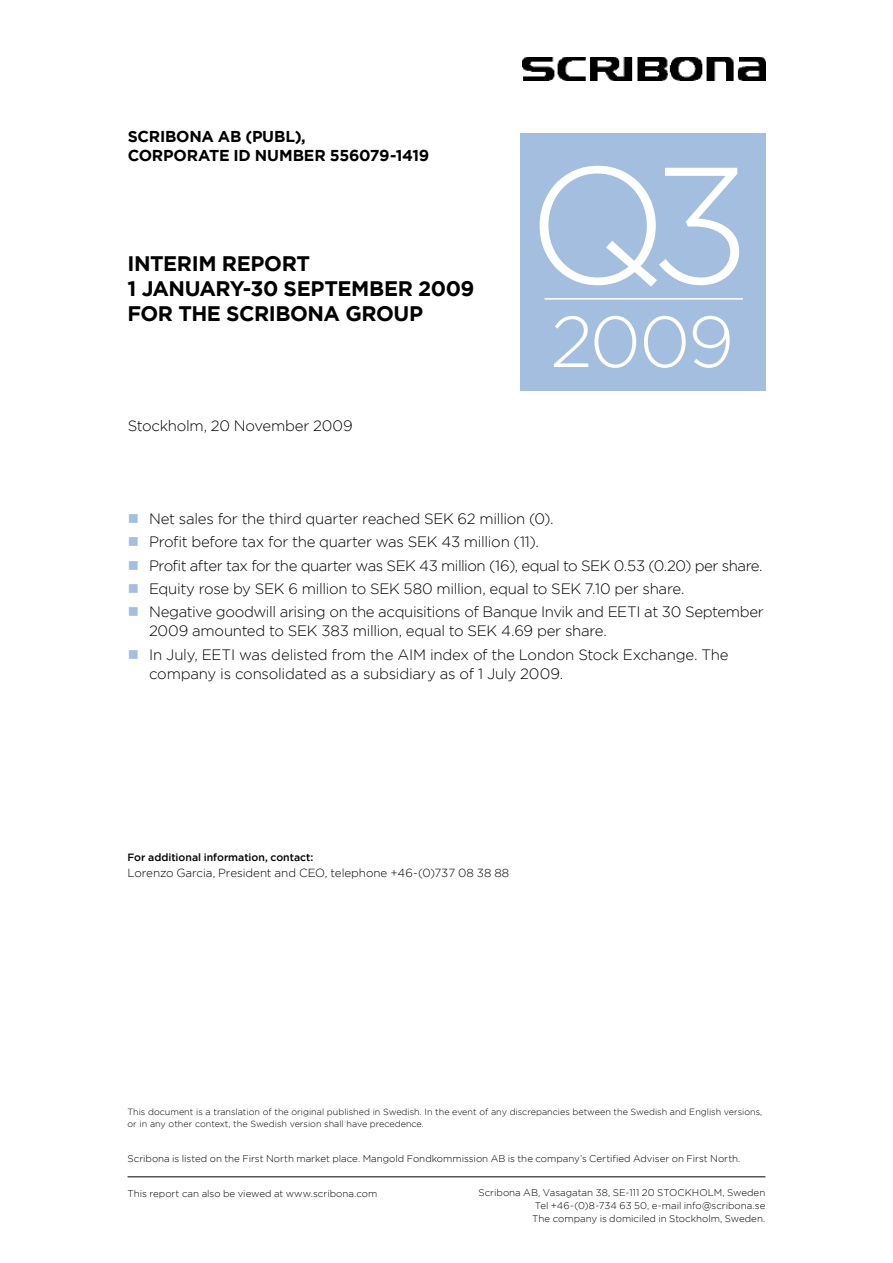
<style>
.page{position:relative;width:893px;height:1263px;background:#fff}
.page>*{position:absolute;margin:0;border:0;box-sizing:border-box;transform-origin:0 0}
.t1{font:300 165px "Gotham";color:#fff}
.t2{font:300 72px "Gotham";color:#fff}
.t3{font:700 21px/25.2px "Gotham";letter-spacing:-.02em;color:#000}
.t4{font:700 15.75px/18.9px "Gotham";letter-spacing:-.015em;color:#000}
.t5{font:300 15px/19px "Gotham";letter-spacing:-.02em;color:#000}
.t6{font:300 11.7px "Gotham";letter-spacing:-.005em;color:#000}
.t7{font:500 10.5px "Gotham";color:#000}
.t8{font:300 9.75px/12.8px "Gotham";color:#000;text-align:justify}
.t9{font:300 9px/12.8px "Gotham";color:#000}
.s1{color:#a4bedf}
</style>
<div class="page">
<img style="left:522px;top:57px;width:244px;height:23px">
<div style="left:520px;top:133px;width:246px;height:258px;background:#a4bedf"></div>
<hr style="left:544px;top:298px;width:199px;height:2px;background:#fff">
<hr style="left:128px;top:1176px;width:637px;height:1px;background:#000">
<p class="t4" style="left:128px;top:126px;width:179px">SCRIBONA AB (PUBL),<br>COR</p>
<p class="t4" style="left:163px;top:145px;width:24px">PORA</p>
<p class="t4" style="left:209px;top:145px;width:221px">TE ID N UMBER 556079-1419</p>
<h3 class="t3" style="left:128px;top:250px;width:184px">INTERIM REPORT<br>1 JANUARY-30 SEPTEM</h3>
<h3 class="t3" style="left:128px;top:275px;width:348px;text-indent:242px">BER 2009<br>FOR THE SCRIBONA GROUP</h3>
<p class="t5" style="left:128px;top:416px;width:226px">Stockholm, 20 November 2009</p>
<h1 class="t1" style="left:527px;top:135px;width:225px">Q3</h1>
<h2 class="t2" style="left:550px;top:302px;width:185px">2009</h2>
<p class="t5" style="left:128px;top:509px;width:427px"><span class="s1">■</span> Net sales for the third quarter reached SEK 62 million (0).</p>
<p class="t5" style="left:128px;top:532px;width:413px"><span class="s1">■</span> Profit before tax for the quarter was SEK 43 million (11).</p>
<p class="t5" style="left:128px;top:556px;width:636px"><span class="s1">■</span> Profit after tax for the quarter was SEK 43 million (16), equal to SEK 0.53 (0.20) per share.</p>
<p class="t5" style="left:128px;top:579px;width:558px"><span class="s1">■</span> Equity rose by SEK 6 million to SEK 580 million, equal to SEK 7.10 per share.</p>
<p class="t5" style="left:149px;top:602px;width:616px;text-indent:-21px"><span class="s1">■</span> Negative goodwill arising on the acquisitions of Banque Invik and EETI at 30 September<br>2009 amounted to SEK 383 million, equal to SEK 4.69 per share.</p>
<p class="t5" style="left:149px;top:645px;width:581px;text-indent:-21px"><span class="s1">■</span> In July, EETI was delisted from the AIM index of the London Stock Exchange. The company is consolidated as a subsidiary as of 1 July 2009.</p>
<p class="t7" style="left:128px;top:852px;width:187px">For additional information, contact:</p>
<p class="t6" style="left:128px;top:866px;width:383px">Lorenzo Garcia, President and CEO, telephone +46-(0)737 08 38 88</p>
<p class="t9" style="left:128px;top:1105px;width:636px">This document is a translation of the original published in Swedish. In the event of any discrepancies between the Swedish and English versions, or in any other context, the Swedish version shall have precedence.</p>
<p class="t8" style="left:128px;top:1152px;width:614px">Scribona is listed on the First North market place. Mangold Fondkommission AB is the company’s Certified Adviser on First North.</p>
<p class="t8" style="left:128px;top:1186px;width:251px">This report can also be viewed at www.scribona.com</p>
<p class="t8" style="left:532px;top:1186px;width:235px;text-indent:-54px">Scribona AB, Vasagatan 38, SE-111 20 STOCKHOLM, Sweden Tel +46-(0)8-734 63 50, e-mail info@scribona.se The company is domiciled in Stockholm, Sweden.</p>
</div>
